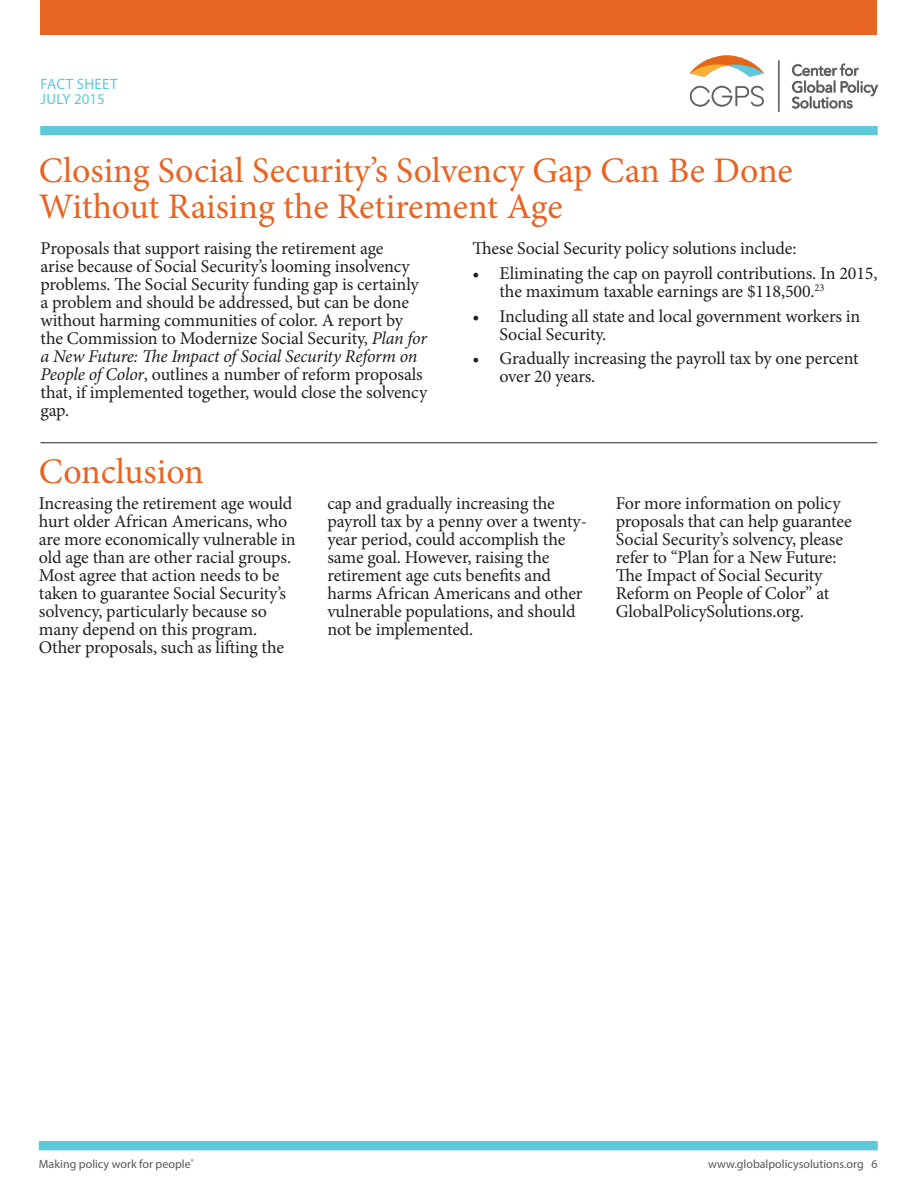
<style>
.page{position:relative;width:918px;height:1188px;background:#fff}
.page>*{position:absolute;margin:0;border:0;box-sizing:border-box;transform-origin:0 0}
.Fact_Head{font:36px/36px "Minion Pro";color:#e86424}
.Fact_Body{font:18px/18px "Minion Pro";letter-spacing:-.01em;color:#231f20}
.t1{font:15px/15px "Myriad Pro";letter-spacing:.02em;color:#5dc9db}
.t2{font:12px "Myriad Pro";color:#57585a}
.s1{font-style:italic}
</style>
<div class="page">
<img style="left:691px;top:55px;width:187px;height:56px">
<div style="left:40px;top:126px;width:838px;height:9px;background:#5dc9db"></div>
<div style="left:40px;top:0;width:838px;height:35px;background:#e86424"></div>
<div style="left:39px;top:1141px;width:839px;height:9px;background:#5dc9db"></div>
<hr style="left:40px;top:443px;width:837px;height:1px;background:#231f20">
<p class="t1" style="left:41px;top:76px;width:78px">FACT SHEET<br>JULY 2015</p>
<p class="Fact_Head" style="left:39px;top:152px;width:755px">Closing Social Security’s Solvency Gap Can Be Done<br>Without Raising the Retirement Age</p>
<p class="Fact_Body" style="left:41px;top:240px;width:388px">Proposals that support raising the retirement age<br>arise because of Social Security’s looming insolvency problems. The Social Security funding gap is certainly a problem and should be addressed, but can be done without harming communities of color. A report by the Commission to Modernize Social Security, <span class="s1">Plan for a New Future: The Impact of Social Security Reform on People of Color</span>, outlines a number of reform proposals that, if implemented together, would close the solvency gap.</p>
<p class="Fact_Body" style="left:473px;top:240px;width:325px">These Social Security policy solutions include:</p>
<p class="Fact_Body" style="left:500px;top:264px;width:380px;text-indent:-27px">• Eliminating the cap on payroll contributions. In 2015, the maximum taxable earnings are $118,500.<sup>23</sup></p>
<p class="Fact_Body" style="left:500px;top:307px;width:362px;text-indent:-27px">• Including all state and local government workers in<br>Social Security.</p>
<p class="Fact_Body" style="left:500px;top:350px;width:361px;text-indent:-27px">• Gradually increasing the payroll tax by one percent over 20 years.</p>
<p class="Fact_Head" style="left:39px;top:453px;width:167px">Conclusion</p>
<p class="Fact_Body" style="left:39px;top:494px;width:258px">Increasing the retirement age would hurt older African Americans, who are more economically vulnerable in old age than are other racial groups.<br>Most agree that action needs to be taken to guarantee Social Security’s solvency, particularly because so many depend on this program.<br>Other proposals, such as lifting the</p>
<p class="Fact_Body" style="left:327px;top:494px;width:261px">cap and gradually increasing the payroll tax by a penny over a twenty&shy;year period, could accomplish the same goal. However, raising the retirement age cuts benefits and harms African Americans and other vulnerable populations, and should not be implemented.</p>
<p class="Fact_Body" style="left:616px;top:494px;width:237px">For more information on policy proposals that can help guarantee<br>Social Security’s solvency, please refer to “Plan for a New Future:<br>The Impact of Social Security<br>Reform on People of Color” at<br>GlobalPolicySolutions.org.</p>
<p class="t2" style="left:39px;top:1157px;width:156px">Making policy work for people<sup>®</sup></p>
<p class="t2" style="left:708px;top:1157px;width:171px">www.globalpolicysolutions.org 6</p>
</div>
